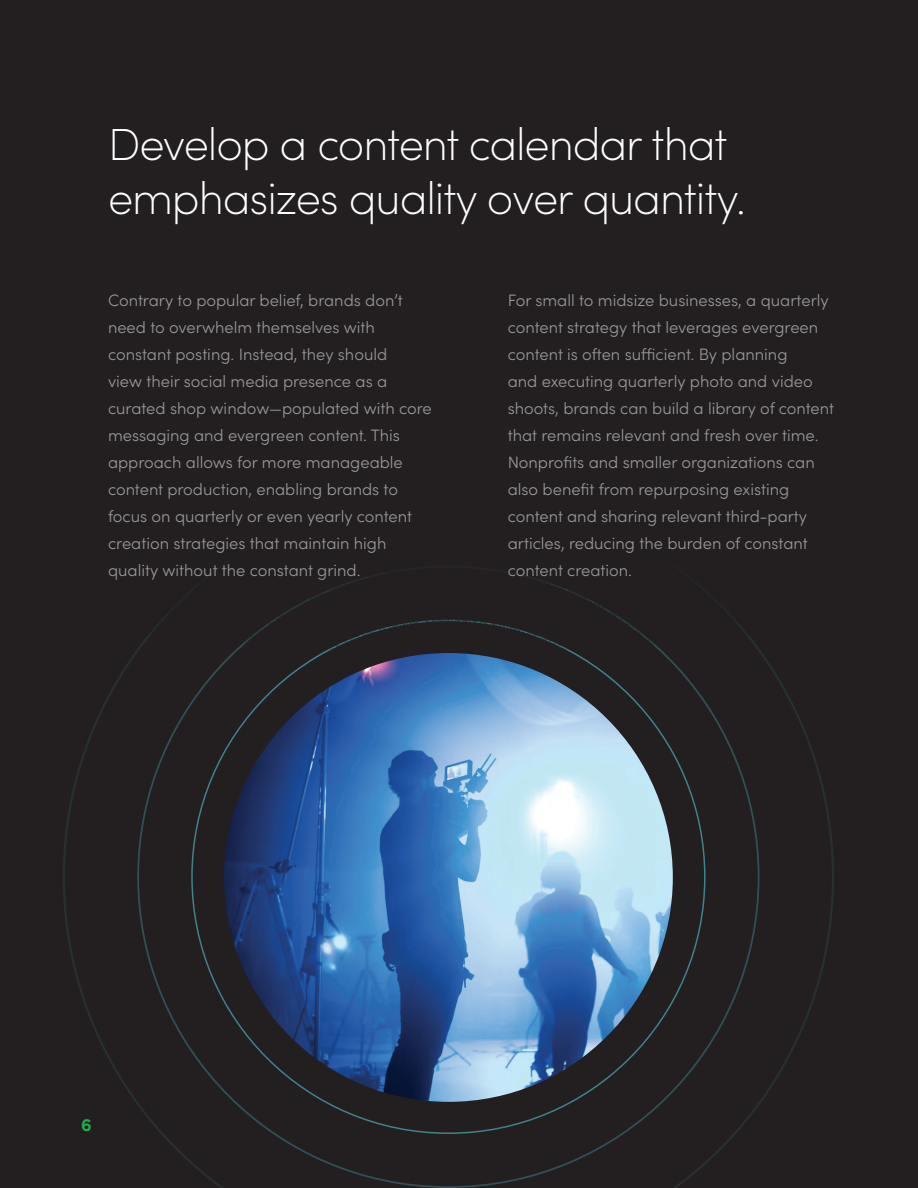
<style>
.page{position:relative;width:918px;height:1188px;background:#231f20}
.page>*{position:absolute;margin:0;border:0;box-sizing:border-box;transform-origin:0 0}
.t1{font:200 45px/54px "Sofia Pro";letter-spacing:-.025em;color:#fff}
.t2{font:700 18px "Sofia Pro";color:#1cae4b}
.t3{font:300 16.5px/27px "Sofia Pro";color:#999}
</style>
<div class="page">
<svg style="left:63px;top:653px;width:771px;height:535px"></svg>
<img style="left:224px;top:653px;width:449px;height:449px;border-radius:224px">
<svg style="left:135px;top:570px;width:627px;height:83px"></svg>
<h1 class="t1" style="left:108px;top:115px;width:640px">Develop a content calendar that emphasizes quality over quantity.</h1>
<p class="t3" style="left:108px;top:286px;width:325px">Contrary to popular belief, brands don’t need to overwhelm themselves with constant posting. Instead, they should<br>view their social media presence as a curated shop window—populated with core messaging and evergreen content. This approach allows for more manageable content production, enabling brands to focus on quarterly or even yearly content creation strategies that maintain high quality without the constant grind.</p>
<p class="t3" style="left:508px;top:286px;width:328px">For small to midsize businesses, a quarterly content strategy that leverages evergreen content is often sufficient. By planning<br>and executing quarterly photo and video shoots, brands can build a library of content that remains relevant and fresh over time.<br>Nonprofits and smaller organizations can also benefit from repurposing existing content and sharing relevant third-party articles, reducing the burden of constant content creation.</p>
<p class="t2" style="left:81px;top:1111px;width:12px">6</p>
</div>
